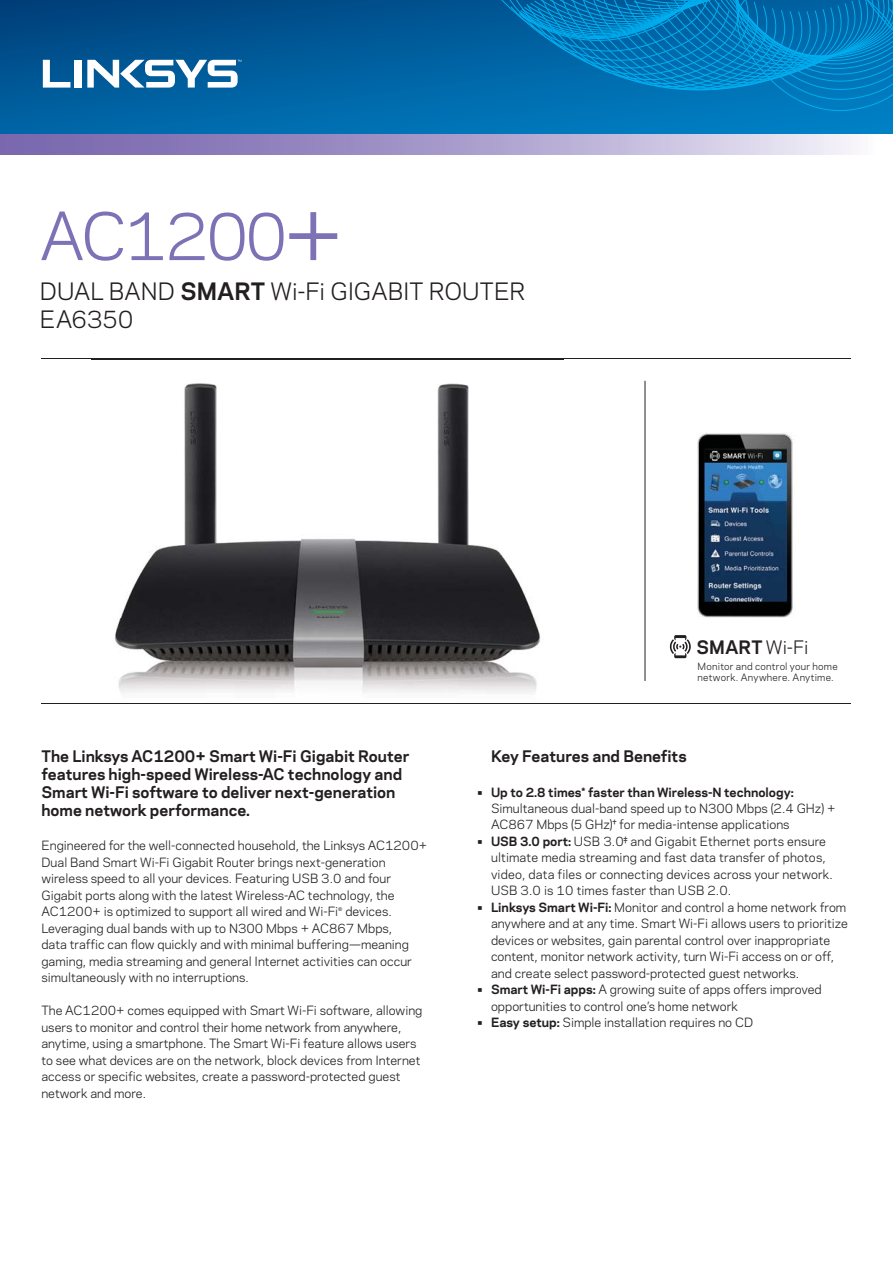
<style>
.page{position:relative;width:893px;height:1263px;background:#fff}
.page>*{position:absolute;margin:0;border:0;box-sizing:border-box;transform-origin:0 0}
.t1{font:61.5px "Galaxie Polaris";letter-spacing:-.045em;color:#7d72b5}
.t2{font:22.5px/28.3px "Galaxie Polaris";color:#231f20}
.t3{font:700 17.4px "Galaxie Polaris";letter-spacing:.01em;color:#231f20}
.t4{font:700 15px/18px "Galaxie Polaris";color:#231f20}
.t5{font:12px/16.5px "Galaxie Polaris";color:#231f20}
.t6{font:700 12px "Galaxie Polaris";color:#231f20}
.t7{font:9.45px/11.6px "Galaxie Polaris";letter-spacing:.025em;color:#231f20}
.t8{font:4.8px "Galaxie Polaris";color:#231f20}
.s1{font-weight:500}
.s2{font-weight:700}
.s3{font-weight:400}
</style>
<div class="page">
<svg style="left:0;top:0;width:893px;height:135px;background:#02609f"></svg>
<svg style="left:43px;top:60px;width:27px;height:28px"></svg>
<svg style="left:498px;top:0;width:395px;height:111px;background:#0079ba"></svg>
<div style="left:75px;top:60px;width:7px;height:28px;background:#fff"></div>
<svg style="left:87px;top:60px;width:154px;height:28px"></svg>
<svg style="left:0;top:135px;width:853px;height:19px;background:#aa9ecc"></svg>
<img style="left:697px;top:433px;width:96px;height:185px">
<hr style="left:645px;top:381px;width:1px;height:300px;background:#231f20">
<hr style="left:41px;top:358px;width:810px;height:1px;background:#231f20">
<hr style="left:41px;top:703px;width:810px;height:1px;background:#231f20">
<img style="left:92px;top:359px;width:471px;height:334px">
<svg style="left:670px;top:635px;width:21px;height:23px"></svg>
<h1 class="t1" style="left:40px;top:211px;width:301px">AC1200<span class="s1">+</span></h1>
<h2 class="t2" style="left:40px;top:279px;width:487px">DUAL BAND <span class="s2">SMART</span> Wi-Fi GIGABIT ROUTER<br>EA6350</h2>
<h3 class="t3" style="left:696px;top:640px;width:113px">SMART <span class="s3">Wi-Fi</span></h3>
<p class="t7" style="left:697px;top:661px;width:142px">Monitor and control your home network. Anywhere. Anytime.</p>
<p class="t4" style="left:41px;top:749px;width:370px">The Linksys AC1200+ Smart Wi-Fi Gigabit Router features high-speed Wireless-AC technology and Smart Wi-Fi software to deliver next-generation home network performance.</p>
<p class="t5" style="left:41px;top:839px;width:387px">Engineered for the well-connected household, the Linksys AC1200+ Dual Band Smart Wi-Fi Gigabit Router brings next-generation wireless speed to all your devices. Featuring USB 3.0 and four Gigabit ports along with the latest Wireless-AC technology, the AC1200+ is optimized to support all wired and Wi-Fi</p>
<p class="t5" style="left:41px;top:905px;width:372px;text-indent:304px">devices.<br>Leveraging dual bands with up to N300 Mbps + AC867 Mbps, data traffic can flow quickly and with minimal buffering—meaning gaming, media streaming and general Internet activities can occur simultaneously with no interruptions.</p>
<p class="t5" style="left:41px;top:1003px;width:382px">The AC1200+ comes equipped with Smart Wi-Fi software, allowing users to monitor and control their home network from anywhere, anytime, using a smartphone. The Smart Wi-Fi feature allows users to see what devices are on the network, block devices from Internet access or specific websites, create a password-protected guest network and more.</p>
<p class="t8" style="left:338px;top:907px;width:6px">®</p>
<p class="t4" style="left:491px;top:749px;width:197px">Key Features and Benefits</p>
<p class="t6" style="left:477px;top:787px;width:318px">• Up to 2.8 times* faster than Wireless-N technology:</p>
<p class="t5" style="left:491px;top:801px;width:346px">Simultaneous dual-band speed up to N300 Mbps (2.4 GHz) +<br>AC867 Mbps (5 GHz)† for media-intense applications</p>
<p class="t5" style="left:491px;top:834px;width:343px;text-indent:-13px"><span class="s2">• USB 3.0 port:</span> USB 3.0‡ and Gigabit Ethernet ports ensure ultimate media streaming and fast data transfer of photos, video, data files or connecting devices across your network.<br>USB 3.0 is 10 times faster than USB 2.0.</p>
<p class="t5" style="left:491px;top:900px;width:358px;text-indent:-13px"><span class="s2">• Linksys Smart Wi-Fi:</span> Monitor and control a home network from anywhere and at any time. Smart Wi-Fi allows users to prioritize devices or websites, gain parental control over inappropriate content, monitor network activity, turn Wi-Fi access on or off, and create select password-protected guest networks.</p>
<p class="t5" style="left:491px;top:982px;width:332px;text-indent:-13px"><span class="s2">• Smart Wi-Fi apps:</span> A growing suite of apps offers improved opportunities to control one’s home network</p>
<p class="t5" style="left:477px;top:1015px;width:277px"><span class="s2">• Easy setup:</span> Simple installation requires no CD</p>
</div>
